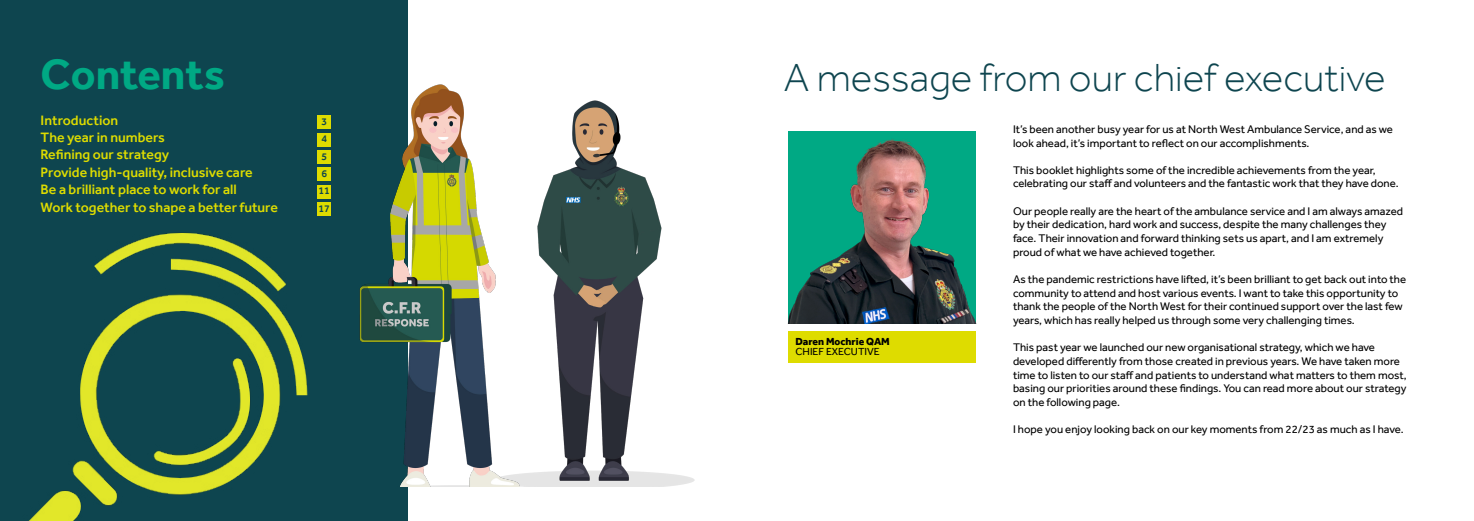
<style>
.page{position:relative;width:1474px;height:521px;background:#fff}
.page>*{position:absolute;margin:0;border:0;box-sizing:border-box;transform-origin:0 0}
.t1{font:700 43.75px "Effra";color:#00a984}
.t2{font:300 40.25px "Effra";color:#0e454f}
.t3{font:500 14px "Effra";color:#dedc00}
.t4{font:11.38px/13.7px "Effra";color:#000}
.t5{font:800 10.5px "Effra";color:#000}
.t6{font:10.5px "Effra";color:#000}
.t7{font:500 10.5px "Effra";color:#0e454f}
</style>
<div class="page">
<img style="left:618px;top:119px;width:77px;height:368px">
<div style="left:0;top:0;width:408px;height:521px;background:#0e454f"></div>
<img style="left:29px;top:146px;width:302px;height:375px">
<div style="left:317px;top:133px;width:14px;height:13px;background:#dedc00"></div>
<div style="left:317px;top:150px;width:14px;height:14px;background:#dedc00"></div>
<div style="left:317px;top:167px;width:14px;height:14px;background:#dedc00"></div>
<div style="left:317px;top:115px;width:14px;height:14px;background:#dedc00"></div>
<img style="left:359px;top:84px;width:259px;height:403px">
<div style="left:317px;top:185px;width:14px;height:13px;background:#dedc00"></div>
<img style="left:787px;top:131px;width:190px;height:193px">
<div style="left:788px;top:331px;width:187px;height:31px;background:#dedc00"></div>
<div style="left:317px;top:202px;width:14px;height:14px;background:#dedc00"></div>
<h1 class="t1" style="left:41px;top:48px;width:186px">Contents</h1>
<p class="t3" style="left:41px;top:112px;width:79px">Introduction</p>
<p class="t7" style="left:321px;top:115px;width:7px">3</p>
<p class="t3" style="left:41px;top:129px;width:126px">The year in numbers</p>
<p class="t7" style="left:321px;top:133px;width:7px">4</p>
<p class="t3" style="left:41px;top:146px;width:130px">Refining our strategy</p>
<p class="t7" style="left:321px;top:150px;width:7px">5</p>
<p class="t3" style="left:41px;top:164px;width:214px">Provide high-quality, inclusive care</p>
<p class="t7" style="left:321px;top:167px;width:7px">6</p>
<p class="t3" style="left:41px;top:181px;width:197px">Be a brilliant place to work for all</p>
<p class="t7" style="left:318px;top:185px;width:13px">11</p>
<p class="t3" style="left:41px;top:198px;width:239px">Work together to shape a better future</p>
<p class="t7" style="left:318px;top:202px;width:13px">17</p>
<h2 class="t2" style="left:784px;top:54px;width:603px">A message from our chief executive</h2>
<p class="t4" style="left:1013px;top:122px;width:381px">It’s been another busy year for us at North West Ambulance Service, and as we look ahead, it’s important to reflect on our accomplishments.</p>
<p class="t4" style="left:1013px;top:163px;width:387px">This booklet highlights some of the incredible achievements from the year, celebrating our staff and volunteers and the fantastic work that they have done.</p>
<p class="t4" style="left:1013px;top:204px;width:391px">Our people really are the heart of the ambulance service and I am always amazed by their dedication, hard work and success, despite the many challenges they face. Their innovation and forward thinking sets us apart, and I am extremely proud of what we have achieved together.</p>
<p class="t4" style="left:1013px;top:272px;width:395px">As the pandemic restrictions have lifted, it’s been brilliant to get back out into the community to attend and host various events. I want to take this opportunity to thank the people of the North West for their continued support over the last few years, which has really helped us through some very challenging times.</p>
<p class="t4" style="left:1013px;top:340px;width:395px">This past year we launched our new organisational strategy, which we have developed differently from those created in previous years. We have taken more time to listen to our staff and patients to understand what matters to them most, basing our priorities around these findings. You can read more about our strategy on the following page.</p>
<p class="t4" style="left:1013px;top:422px;width:392px">I hope you enjoy looking back on our key moments from 22/23 as much as I have.</p>
<p class="t5" style="left:795px;top:335px;width:96px">Daren Mochrie QAM</p>
<p class="t6" style="left:795px;top:346px;width:86px">CHIEF EXECUTIVE</p>
</div>
